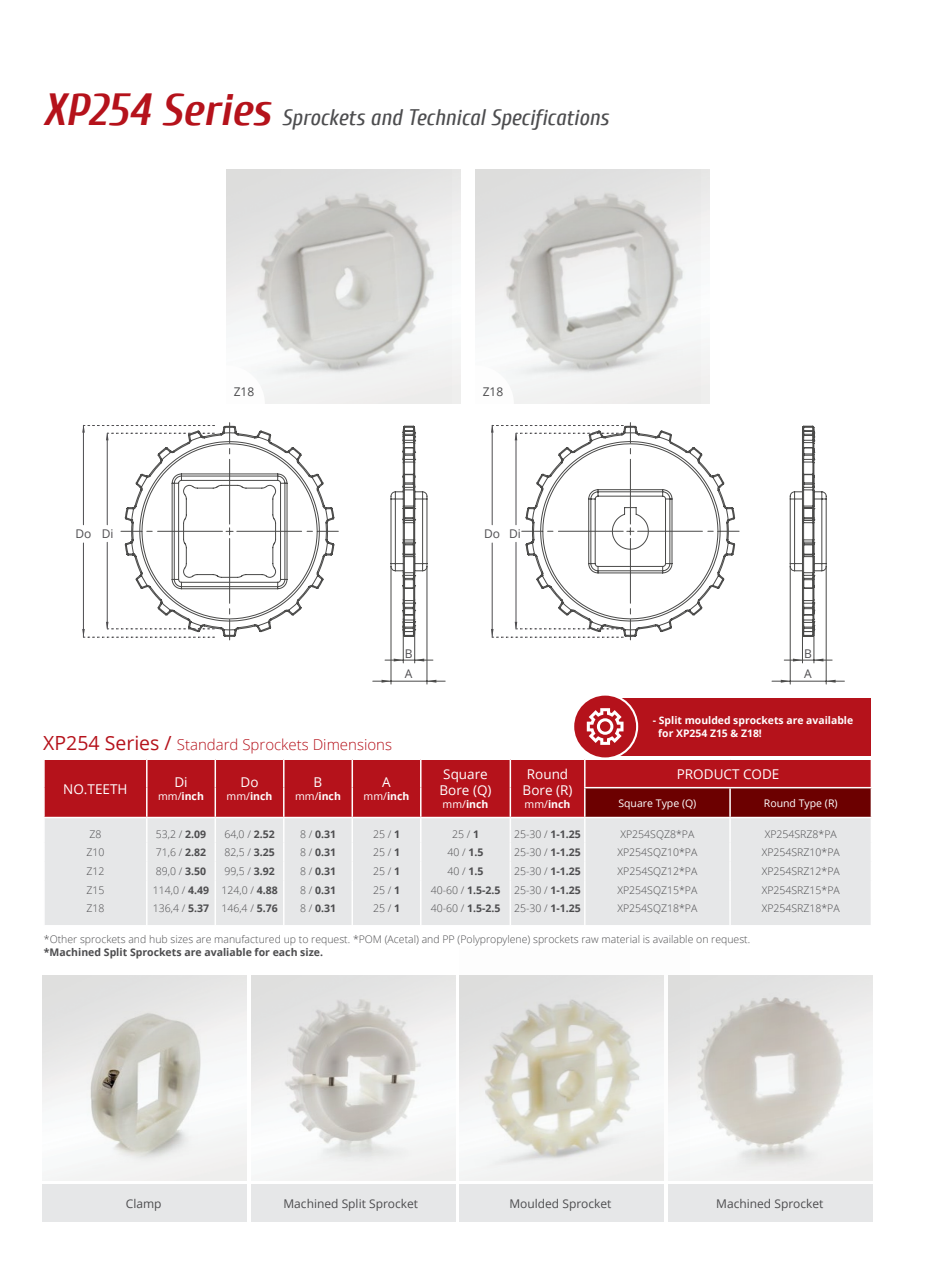
<style>
.page{position:relative;width:936px;height:1263px;background:#fff}
.page>*{position:absolute;margin:0;border:0;box-sizing:border-box;transform-origin:0 0}
.t1{font:italic 22.5px "Cuprum";color:#4d4d4f}
.t2{font:300 15px "Open Sans";color:#b5121b}
.t3{font:13.5px/16.2px "Open Sans";color:#fff}
.t4{font:12px "Open Sans";color:#4d4d4f}
.t5{font:12px "Open Sans";color:#4e4d50}
.t6{font:300 10.5px "Open Sans";color:#4d4d4f}
.t7{font:700 10.5px "Open Sans";color:#4d4d4f}
.t8{font:700 10.5px "Open Sans";color:#fff}
.t9{font:10.5px "Open Sans";color:#fff}
.t10{font:700 10.35px/12.5px "Open Sans";color:#fff}
.s1{font-weight:700;font-size:45px;color:#b5121b}
.s2{font-weight:400;font-size:19.5px}
.s3{font-weight:400}
.s4{font-weight:700}
.s5{font-weight:300}
</style>
<div class="page">
<div style="left:668px;top:1184px;width:204px;height:38px;background:#e6e7e8"></div>
<div style="left:251px;top:1184px;width:204px;height:38px;background:#e6e7e8"></div>
<div style="left:42px;top:1184px;width:205px;height:38px;background:#e6e7e8"></div>
<img style="left:689px;top:976px;width:176px;height:201px">
<img style="left:251px;top:976px;width:203px;height:204px">
<img style="left:43px;top:976px;width:199px;height:204px">
<img style="left:475px;top:170px;width:225px;height:234px">
<img style="left:226px;top:170px;width:226px;height:234px">
<div style="left:45px;top:760px;width:539px;height:57px;background:#b5121b"></div>
<div style="left:45px;top:818px;width:539px;height:107px;background:#e6e7e8"></div>
<hr style="left:214px;top:760px;width:2px;height:28px;background:#fff">
<hr style="left:214px;top:788px;width:2px;height:29px;background:#fff">
<hr style="left:351px;top:760px;width:2px;height:28px;background:#fff">
<hr style="left:509px;top:760px;width:2px;height:28px;background:#fff">
<hr style="left:351px;top:788px;width:2px;height:29px;background:#fff">
<hr style="left:509px;top:788px;width:2px;height:29px;background:#fff">
<svg style="left:146px;top:760px;width:1px;height:165px"></svg>
<hr style="left:214px;top:818px;width:2px;height:24px;background:#fff">
<hr style="left:214px;top:842px;width:2px;height:20px;background:#fff">
<svg style="left:214px;top:862px;width:2px;height:38px"></svg>
<hr style="left:214px;top:900px;width:2px;height:25px;background:#fff">
<hr style="left:351px;top:818px;width:2px;height:24px;background:#fff">
<hr style="left:509px;top:818px;width:2px;height:24px;background:#fff">
<hr style="left:351px;top:842px;width:2px;height:20px;background:#fff">
<hr style="left:509px;top:842px;width:2px;height:20px;background:#fff">
<svg style="left:351px;top:862px;width:2px;height:38px"></svg>
<svg style="left:509px;top:862px;width:2px;height:38px"></svg>
<svg style="left:283px;top:760px;width:1px;height:165px"></svg>
<hr style="left:351px;top:900px;width:2px;height:25px;background:#fff">
<svg style="left:420px;top:760px;width:1px;height:165px"></svg>
<hr style="left:509px;top:900px;width:2px;height:25px;background:#fff">
<svg style="left:584px;top:760px;width:288px;height:165px;background:#ca9ea0"></svg>
<hr style="left:870px;top:900px;width:2px;height:25px;background:#fff">
<div style="left:459px;top:1184px;width:204px;height:38px;background:#e6e7e8"></div>
<img style="left:459px;top:975px;width:230px;height:205px">
<hr style="left:390px;top:566px;width:1px;height:118px;background:#4a4a49">
<hr style="left:426px;top:566px;width:1px;height:118px;background:#4a4a49">
<svg style="left:373px;top:680px;width:72px;height:3px"></svg>
<hr style="left:403px;top:632px;width:1px;height:31px;background:#4a4a49">
<hr style="left:414px;top:632px;width:1px;height:31px;background:#4a4a49">
<svg style="left:385px;top:659px;width:48px;height:2px"></svg>
<svg style="left:390px;top:425px;width:38px;height:212px"></svg>
<hr style="left:789px;top:566px;width:1px;height:118px;background:#4a4a49">
<hr style="left:825px;top:566px;width:1px;height:118px;background:#4a4a49">
<svg style="left:772px;top:680px;width:72px;height:3px"></svg>
<hr style="left:802px;top:632px;width:1px;height:31px;background:#4a4a49">
<hr style="left:813px;top:632px;width:1px;height:31px;background:#4a4a49">
<svg style="left:784px;top:659px;width:48px;height:2px"></svg>
<svg style="left:789px;top:425px;width:38px;height:212px"></svg>
<svg style="left:82px;top:423px;width:256px;height:217px"></svg>
<hr style="left:83px;top:543px;width:1px;height:94px;background:#4e4d50">
<svg style="left:491px;top:423px;width:248px;height:217px"></svg>
<hr style="left:492px;top:543px;width:1px;height:94px;background:#4e4d50">
<div style="left:603px;top:698px;width:267px;height:57px;background:#b5121b"></div>
<div style="left:573px;top:694px;width:64px;height:64px;background:#b5121b;border-radius:50%"></div>
<div style="left:572px;top:693px;width:66px;height:66px;border:2px solid #fff;border-radius:50%"></div>
<svg style="left:586px;top:708px;width:37px;height:37px"></svg>
<h1 class="t1" style="left:43px;top:105px;width:567px"><span class="s1">XP254 Series</span> Sprockets and Technical Specifications</h1>
<p class="t4" style="left:234px;top:383px;width:22px">Z18</p>
<p class="t4" style="left:482px;top:383px;width:22px">Z18</p>
<p class="t5" style="left:75px;top:525px;width:40px">Do Di</p>
<p class="t5" style="left:484px;top:525px;width:38px">Do Di</p>
<p class="t5" style="left:405px;top:645px;width:9px">B</p>
<p class="t5" style="left:405px;top:666px;width:9px">A</p>
<h2 class="t2" style="left:43px;top:735px;width:350px"><span class="s2">XP254 Series /</span> Standard Sprockets Dimensions</h2>
<p class="t3" style="left:63px;top:780px;width:66px">NO.TEETH</p>
<p class="t3" style="left:174px;top:774px;width:15px">Di</p>
<p class="t8" style="left:158px;top:789px;width:47px"><span class="s3">mm/</span>inch</p>
<p class="t3" style="left:240px;top:774px;width:19px">Do</p>
<p class="t8" style="left:226px;top:789px;width:47px"><span class="s3">mm/</span>inch</p>
<p class="t3" style="left:313px;top:774px;width:10px">B</p>
<p class="t8" style="left:295px;top:789px;width:47px"><span class="s3">mm/</span>inch</p>
<p class="t3" style="left:382px;top:774px;width:10px">A</p>
<p class="t8" style="left:363px;top:789px;width:47px"><span class="s3">mm/</span>inch</p>
<p class="t3" style="left:439px;top:766px;width:54px">Square<br>Bore (Q)</p>
<p class="t8" style="left:442px;top:797px;width:47px"><span class="s3">mm/</span>inch</p>
<p class="t3" style="left:522px;top:766px;width:51px;text-align:center">Round<br>Bore (R)</p>
<p class="t8" style="left:524px;top:797px;width:47px"><span class="s3">mm/</span>inch</p>
<p class="t5" style="left:804px;top:645px;width:9px">B</p>
<p class="t5" style="left:804px;top:666px;width:9px">A</p>
<p class="t10" style="left:658px;top:714px;width:196px;text-indent:-5px">- Split moulded sprockets are available for XP254 Z15 &amp; Z18!</p>
<p class="t3" style="left:676px;top:765px;width:104px">PRODUCT CODE</p>
<p class="t9" style="left:618px;top:796px;width:79px">Square Type (Q)</p>
<p class="t9" style="left:763px;top:796px;width:75px">Round Type (R)</p>
<p class="t6" style="left:89px;top:827px;width:14px">Z8</p>
<p class="t6" style="left:156px;top:827px;width:52px">53,2 / <span class="s4">2.09</span></p>
<p class="t6" style="left:224px;top:827px;width:52px">64,0 / <span class="s4">2.52</span></p>
<p class="t7" style="left:300px;top:827px;width:38px"><span class="s5">8 /</span> 0.31</p>
<p class="t6" style="left:373px;top:827px;width:29px">25 / <span class="s4">1</span></p>
<p class="t6" style="left:452px;top:827px;width:29px">25 / <span class="s4">1</span></p>
<p class="t6" style="left:514px;top:827px;width:68px">25-30 / <span class="s4">1-1.25</span></p>
<p class="t6" style="left:620px;top:827px;width:75px">XP254SQZ8*PA</p>
<p class="t6" style="left:764px;top:827px;width:74px">XP254SRZ8*PA</p>
<p class="t6" style="left:86px;top:845px;width:20px">Z10</p>
<p class="t6" style="left:156px;top:845px;width:52px">71,6 / <span class="s4">2.82</span></p>
<p class="t6" style="left:224px;top:845px;width:52px">82,5 / <span class="s4">3.25</span></p>
<p class="t7" style="left:300px;top:845px;width:38px"><span class="s5">8 /</span> 0.31</p>
<p class="t6" style="left:373px;top:845px;width:29px">25 / <span class="s4">1</span></p>
<p class="t6" style="left:447px;top:845px;width:38px">40 / <span class="s4">1.5</span></p>
<p class="t6" style="left:514px;top:845px;width:68px">25-30 / <span class="s4">1-1.25</span></p>
<p class="t6" style="left:617px;top:845px;width:81px">XP254SQZ10*PA</p>
<p class="t6" style="left:761px;top:845px;width:80px">XP254SRZ10*PA</p>
<p class="t6" style="left:86px;top:864px;width:20px">Z12</p>
<p class="t6" style="left:156px;top:864px;width:52px">89,0 / <span class="s4">3.50</span></p>
<p class="t6" style="left:224px;top:864px;width:52px">99,5 / <span class="s4">3.92</span></p>
<p class="t7" style="left:300px;top:864px;width:38px"><span class="s5">8 /</span> 0.31</p>
<p class="t6" style="left:373px;top:864px;width:29px">25 / <span class="s4">1</span></p>
<p class="t6" style="left:447px;top:864px;width:38px">40 / <span class="s4">1.5</span></p>
<p class="t6" style="left:514px;top:864px;width:68px">25-30 / <span class="s4">1-1.25</span></p>
<p class="t6" style="left:617px;top:864px;width:81px">XP254SQZ12*PA</p>
<p class="t6" style="left:761px;top:864px;width:80px">XP254SRZ12*PA</p>
<p class="t6" style="left:86px;top:883px;width:20px">Z15</p>
<p class="t6" style="left:153px;top:883px;width:126px">114,0 / <span class="s4">4.49</span> 124,0 / <span class="s4">4.88</span></p>
<p class="t7" style="left:300px;top:883px;width:38px"><span class="s5">8 /</span> 0.31</p>
<p class="t6" style="left:373px;top:883px;width:29px">25 / <span class="s4">1</span></p>
<p class="t7" style="left:430px;top:883px;width:71px"><span class="s5">40-60 /</span> 1.5-2.5</p>
<p class="t6" style="left:514px;top:883px;width:68px">25-30 / <span class="s4">1-1.25</span></p>
<p class="t6" style="left:617px;top:883px;width:81px">XP254SQZ15*PA</p>
<p class="t6" style="left:761px;top:883px;width:80px">XP254SRZ15*PA</p>
<p class="t6" style="left:86px;top:901px;width:20px">Z18</p>
<p class="t6" style="left:153px;top:901px;width:126px">136,4 / <span class="s4">5.37</span> 146,4 / <span class="s4">5.76</span></p>
<p class="t7" style="left:300px;top:901px;width:38px"><span class="s5">8 /</span> 0.31</p>
<p class="t6" style="left:373px;top:901px;width:29px">25 / <span class="s4">1</span></p>
<p class="t7" style="left:430px;top:901px;width:71px"><span class="s5">40-60 /</span> 1.5-2.5</p>
<p class="t6" style="left:514px;top:901px;width:68px">25-30 / <span class="s4">1-1.25</span></p>
<p class="t6" style="left:617px;top:901px;width:81px">XP254SQZ18*PA</p>
<p class="t6" style="left:761px;top:901px;width:80px">XP254SRZ18*PA</p>
<p class="t6" style="left:44px;top:932px;width:707px">*Other sprockets and hub sizes are manufactured up to request. *POM (Acetal) and PP (Polypropylene) sprockets raw material is available on request.</p>
<p class="t7" style="left:44px;top:945px;width:280px">*Machined Split Sprockets are avaliable for each size.</p>
<p class="t4" style="left:126px;top:1195px;width:37px">Clamp</p>
<p class="t4" style="left:283px;top:1195px;width:136px">Machined Split Sprocket</p>
<p class="t4" style="left:716px;top:1195px;width:109px">Machined Sprocket</p>
<p class="t4" style="left:509px;top:1195px;width:104px">Moulded Sprocket</p>
</div>
